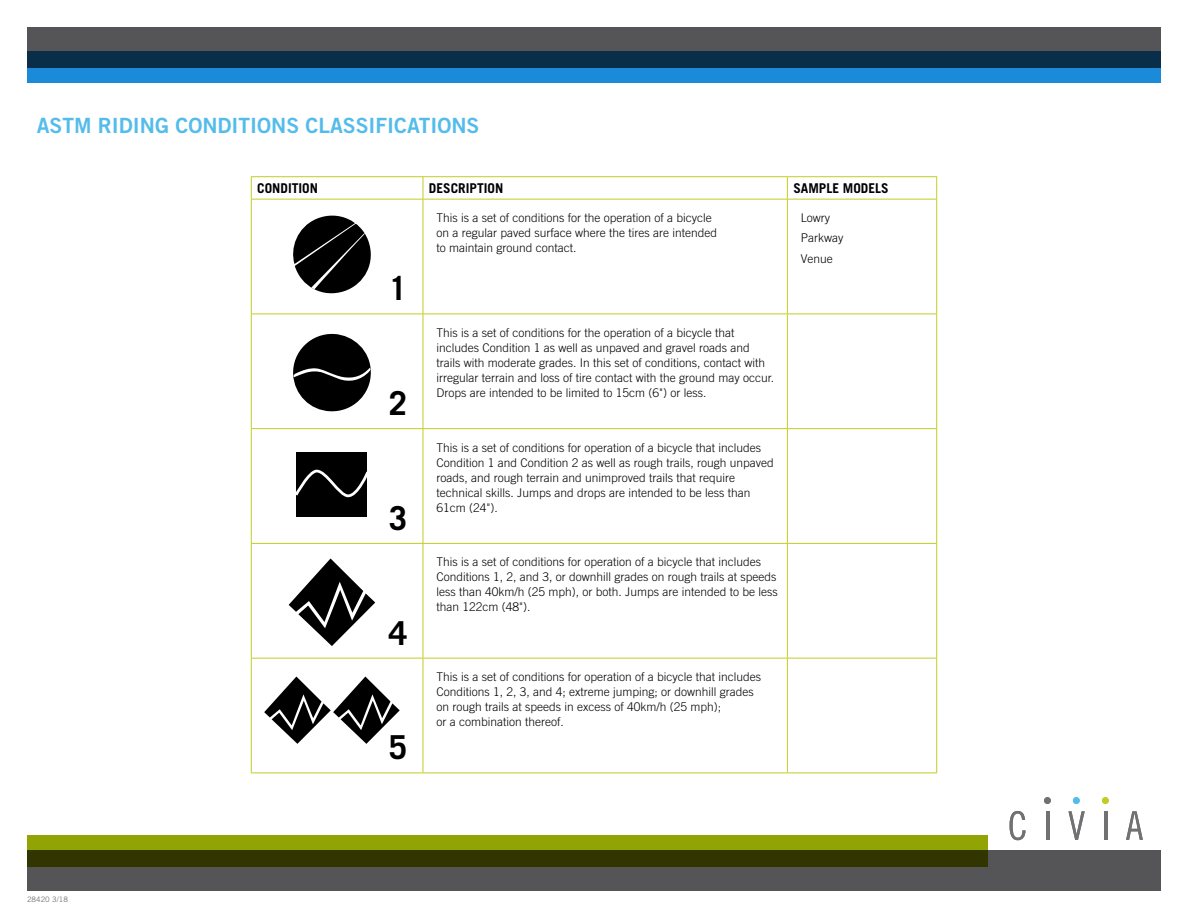
<style>
.page{position:relative;width:1188px;height:918px;background:#fff}
.page>*{position:absolute;margin:0;border:0;box-sizing:border-box;transform-origin:0 0}
.t1{font:700 33px "Trade Gothic";color:#000}
.t2{font:21px "Trade Gothic Bold Two";color:#54bceb}
.t3{font:700 13.5px "Trade Gothic";color:#000}
.t4{font:300 12px/15px "Trade Gothic";color:#000}
.t5{font:7.5px "Trade Gothic";color:#717073}
</style>
<div class="page">
<svg style="left:1010px;top:811px;width:16px;height:29px"></svg>
<hr style="left:1046px;top:811px;width:3px;height:29px;background:#717073">
<svg style="left:1068px;top:811px;width:17px;height:29px"></svg>
<hr style="left:1104px;top:811px;width:3px;height:29px;background:#717073">
<svg style="left:1126px;top:811px;width:17px;height:29px"></svg>
<div style="left:1102px;top:797px;width:7px;height:7px;background:#c1cd23;border-radius:50%"></div>
<div style="left:1073px;top:797px;width:7px;height:7px;background:#54bceb;border-radius:50%"></div>
<div style="left:1044px;top:797px;width:7px;height:7px;background:#717073;border-radius:50%"></div>
<div style="left:27px;top:27px;width:1134px;height:40px;background:#555558"></div>
<div style="left:27px;top:851px;width:1134px;height:40px;background:#555558"></div>
<svg style="left:27px;top:51px;width:1134px;height:32px;background:#10598c"></svg>
<svg style="left:27px;top:835px;width:961px;height:32px;background:#5e6902"></svg>
<hr style="left:251px;top:176px;width:172px;height:1px;background:#c1cd23">
<svg style="left:251px;top:177px;width:1px;height:22px"></svg>
<hr style="left:423px;top:176px;width:364px;height:1px;background:#c1cd23">
<svg style="left:423px;top:177px;width:1px;height:22px"></svg>
<hr style="left:787px;top:176px;width:150px;height:1px;background:#c1cd23">
<svg style="left:787px;top:177px;width:1px;height:22px"></svg>
<svg style="left:936px;top:177px;width:1px;height:22px"></svg>
<hr style="left:251px;top:199px;width:172px;height:1px;background:#c1cd23">
<hr style="left:251px;top:200px;width:1px;height:114px;background:#c1cd23">
<hr style="left:423px;top:199px;width:364px;height:1px;background:#c1cd23">
<hr style="left:423px;top:200px;width:1px;height:114px;background:#c1cd23">
<hr style="left:787px;top:199px;width:150px;height:1px;background:#c1cd23">
<hr style="left:787px;top:200px;width:1px;height:114px;background:#c1cd23">
<hr style="left:936px;top:200px;width:1px;height:114px;background:#c1cd23">
<hr style="left:251px;top:314px;width:172px;height:1px;background:#c1cd23">
<hr style="left:251px;top:314px;width:1px;height:114px;background:#c1cd23">
<hr style="left:423px;top:314px;width:364px;height:1px;background:#c1cd23">
<hr style="left:423px;top:314px;width:1px;height:114px;background:#c1cd23">
<hr style="left:787px;top:314px;width:150px;height:1px;background:#c1cd23">
<hr style="left:787px;top:314px;width:1px;height:114px;background:#c1cd23">
<hr style="left:936px;top:314px;width:1px;height:114px;background:#c1cd23">
<hr style="left:251px;top:428px;width:172px;height:1px;background:#c1cd23">
<hr style="left:251px;top:429px;width:1px;height:114px;background:#c1cd23">
<hr style="left:423px;top:428px;width:364px;height:1px;background:#c1cd23">
<hr style="left:423px;top:429px;width:1px;height:114px;background:#c1cd23">
<hr style="left:787px;top:428px;width:150px;height:1px;background:#c1cd23">
<hr style="left:787px;top:429px;width:1px;height:114px;background:#c1cd23">
<hr style="left:936px;top:429px;width:1px;height:114px;background:#c1cd23">
<hr style="left:251px;top:543px;width:172px;height:1px;background:#c1cd23">
<hr style="left:251px;top:544px;width:1px;height:114px;background:#c1cd23">
<hr style="left:423px;top:543px;width:364px;height:1px;background:#c1cd23">
<hr style="left:423px;top:544px;width:1px;height:114px;background:#c1cd23">
<hr style="left:787px;top:543px;width:150px;height:1px;background:#c1cd23">
<hr style="left:787px;top:544px;width:1px;height:114px;background:#c1cd23">
<hr style="left:936px;top:544px;width:1px;height:114px;background:#c1cd23">
<hr style="left:251px;top:658px;width:172px;height:1px;background:#c1cd23">
<hr style="left:251px;top:659px;width:1px;height:114px;background:#c1cd23">
<hr style="left:423px;top:658px;width:364px;height:1px;background:#c1cd23">
<hr style="left:423px;top:659px;width:1px;height:114px;background:#c1cd23">
<hr style="left:787px;top:658px;width:150px;height:1px;background:#c1cd23">
<hr style="left:787px;top:659px;width:1px;height:114px;background:#c1cd23">
<hr style="left:936px;top:659px;width:1px;height:114px;background:#c1cd23">
<hr style="left:251px;top:773px;width:172px;height:1px;background:#c1cd23">
<hr style="left:423px;top:773px;width:364px;height:1px;background:#c1cd23">
<hr style="left:787px;top:773px;width:150px;height:1px;background:#c1cd23">
<svg style="left:293px;top:215px;width:78px;height:79px"></svg>
<svg style="left:293px;top:333px;width:78px;height:79px"></svg>
<div style="left:297px;top:453px;width:70px;height:64px;background:#000"></div>
<svg style="left:296px;top:468px;width:71px;height:31px"></svg>
<svg style="left:289px;top:558px;width:86px;height:88px"></svg>
<svg style="left:264px;top:677px;width:136px;height:67px"></svg>
<h2 class="t2" style="left:37px;top:112px;width:444px">ASTM RIDING CONDITIONS CLASSIFICATIONS</h2>
<p class="t3" style="left:257px;top:180px;width:62px">CONDITION</p>
<p class="t3" style="left:429px;top:180px;width:76px">DESCRIPTION</p>
<p class="t3" style="left:793px;top:180px;width:97px">SAMPLE MODELS</p>
<p class="t5" style="left:27px;top:895px;width:43px">28420 3/18</p>
<h1 class="t1" style="left:389px;top:268px;width:20px">1</h1>
<h1 class="t1" style="left:389px;top:383px;width:20px">2</h1>
<h1 class="t1" style="left:389px;top:498px;width:20px">3</h1>
<h1 class="t1" style="left:389px;top:613px;width:20px">4</h1>
<h1 class="t1" style="left:389px;top:727px;width:20px">5</h1>
<p class="t4" style="left:436px;top:210px;width:282px">This is a set of conditions for the operation of a bicycle on a regular paved surface where the tires are intended to maintain ground contact.</p>
<p class="t4" style="left:801px;top:207px;width:44px;line-height:20.4px">Lowry<br>Parkway<br>Venue</p>
<p class="t4" style="left:436px;top:325px;width:339px">This is a set of conditions for the operation of a bicycle that includes Condition 1 as well as unpaved and gravel roads and trails with moderate grades. In this set of conditions, contact with irregular terrain and loss of tire contact with the ground may occur.<br>Drops are intended to be limited to 15cm (6") or less.</p>
<p class="t4" style="left:436px;top:440px;width:339px">This is a set of conditions for operation of a bicycle that includes Condition 1 and Condition 2 as well as rough trails, rough unpaved roads, and rough terrain and unimproved trails that require technical skills. Jumps and drops are intended to be less than 61cm (24").</p>
<p class="t4" style="left:436px;top:554px;width:343px">This is a set of conditions for operation of a bicycle that includes Conditions 1, 2, and 3, or downhill grades on rough trails at speeds less than 40km/h (25 mph), or both. Jumps are intended to be less than 122cm (48").</p>
<p class="t4" style="left:436px;top:669px;width:326px">This is a set of conditions for operation of a bicycle that includes Conditions 1, 2, 3, and 4; extreme jumping; or downhill grades on rough trails at speeds in excess of 40km/h (25 mph);<br>or a combination thereof.</p>
</div>
